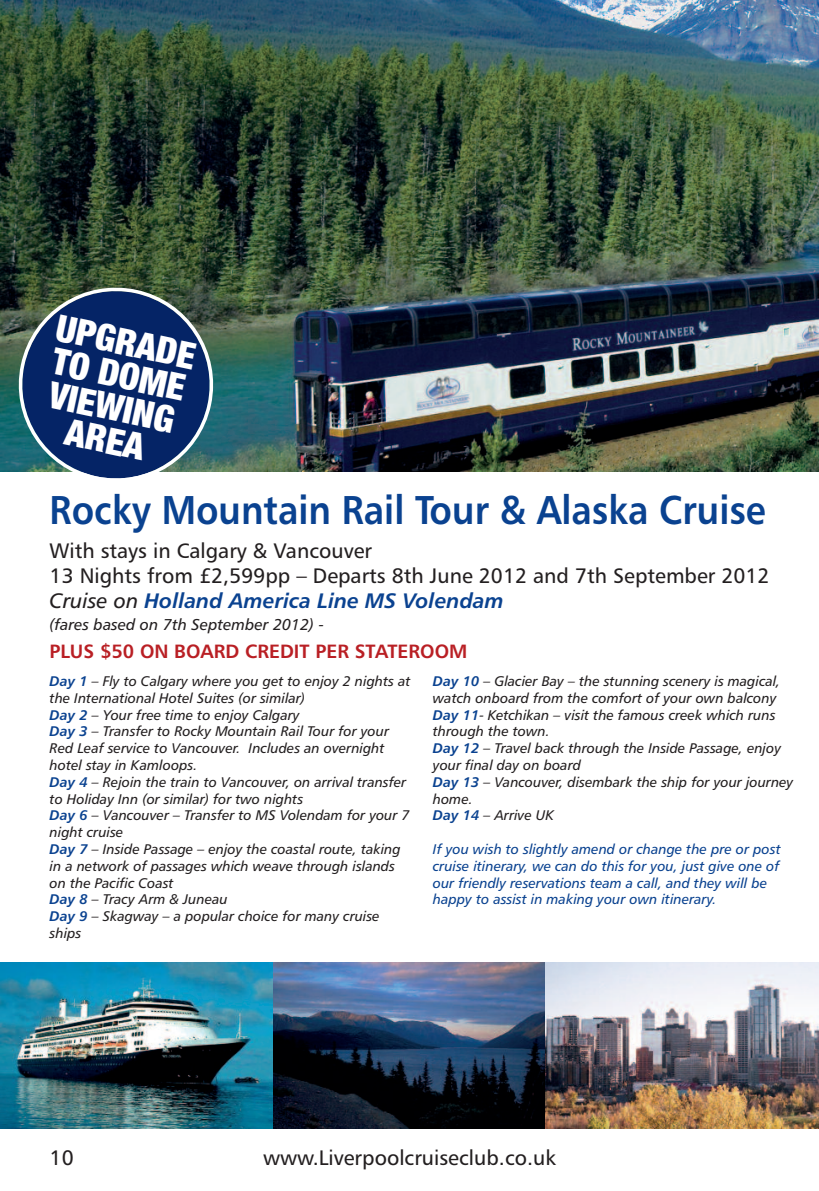
<style>
.page{position:relative;width:819px;height:1191px;background:#fff}
.page>*{position:absolute;margin:0;border:0;box-sizing:border-box;transform-origin:0 0}
.t1{font:40.25px "Humanist 777 BT Bold B";color:#0a4290;scale:.9 1}
.t2{font:900 condensed 36.75px/66.5px "Helvetica Neue";color:#fff}
.t3{font:21px/25.2px "Humanist 777 BT Roman B";color:#231f20}
.t4{font:21px "Humanist 777 BT Bold Italic B";color:#0a4290}
.t5{font:19.25px "Humanist 777 BT Bold B";color:#b91f24}
.t6{font:15.75px "Humanist 777 BT Italic B";color:#231f20}
.t7{font:14px/16.8px "Humanist 777 BT Italic B";color:#231f20}
.t8{font:14px/16.8px "Humanist 777 BT Italic B";color:#0a4290}
.s1{font-family:"Humanist 777 BT Italic B";color:#231f20}
.s2{font-family:"Humanist 777 BT Bold Italic B";color:#0a4290}
</style>
<div class="page">
<img style="left:0;top:0;width:819px;height:471px">
<img style="left:0;top:962px;width:273px;height:166px">
<img style="left:273px;top:962px;width:273px;height:166px">
<img style="left:546px;top:962px;width:273px;height:166px">
<svg style="left:10px;top:279px;width:212px;height:200px;background:#24436a"></svg>
<h2 class="t2" style="left:64px;top:294px;width:143px;rotate:12deg">UPGRaDE<br>VIEWING</h2>
<h2 class="t2" style="left:60px;top:327px;width:136px;rotate:12deg">TO DOME</h2>
<h2 class="t2" style="left:73px;top:398px;width:82px;rotate:12deg">aREa</h2>
<h1 class="t1" style="left:50px;top:494px;width:797px">Rocky Mountain Rail Tour &amp; Alaska Cruise</h1>
<h3 class="t3" style="left:50px;top:539px;width:721px">With stays in Calgary &amp; Vancouver<br>13 Nights from £2,599pp – Departs 8th June 2012 and 7th September 2012</h3>
<h3 class="t4" style="left:50px;top:592px;width:455px"><span class="s1">Cruise on</span> Holland America Line MS Volendam</h3>
<p class="t6" style="left:50px;top:618px;width:276px">(fares based on 7th September 2012) -</p>
<h3 class="t5" style="left:50px;top:643px;width:419px">PLUS $50 ON BOARD CREDIT PER STATEROOM</h3>
<p class="t7" style="left:50px;top:674px;width:362px"><span class="s2">Day 1</span> – Fly to Calgary where you get to enjoy 2 nights at the International Hotel Suites (or similar)<br><span class="s2">Day 2</span> – Your free time to enjoy Calgary<br><span class="s2">Day 3</span> – Transfer to Rocky Mountain Rail Tour for your Red Leaf service to Vancouver. Includes an overnight hotel stay in Kamloops.<br><span class="s2">Day 4</span> – Rejoin the train to Vancouver, on arrival transfer to Holiday Inn (or similar) for two nights<br><span class="s2">Day 6</span> – Vancouver – Transfer to MS Volendam for your 7 night cruise<br><span class="s2">Day 7</span> – Inside Passage – enjoy the coastal route, taking in a network of passages which weave through islands on the Pacific Coast<br><span class="s2">Day 8</span> – Tracy Arm &amp; Juneau<br><span class="s2">Day 9</span> – Skagway – a popular choice for many cruise ships</p>
<p class="t7" style="left:433px;top:674px;width:362px"><span class="s2">Day 10</span> – Glacier Bay – the stunning scenery is magical, watch onboard from the comfort of your own balcony <span class="s2">Day 11</span>- Ketchikan – visit the famous creek which runs through the town.<br><span class="s2">Day 12</span> – Travel back through the Inside Passage, enjoy your final day on board<br><span class="s2">Day 13</span> – Vancouver, disembark the ship for your journey home.<br><span class="s2">Day 14</span> – Arrive UK</p>
<p class="t8" style="left:433px;top:842px;width:349px">If you wish to slightly amend or change the pre or post cruise itinerary, we can do this for you, just give one of our friendly reservations team a call, and they will be happy to assist in making your own itinerary.</p>
<h3 class="t3" style="left:50px;top:1146px;width:26px">10</h3>
<h3 class="t3" style="left:263px;top:1146px;width:294px">www.Liverpoolcruiseclub.co.uk</h3>
</div>
